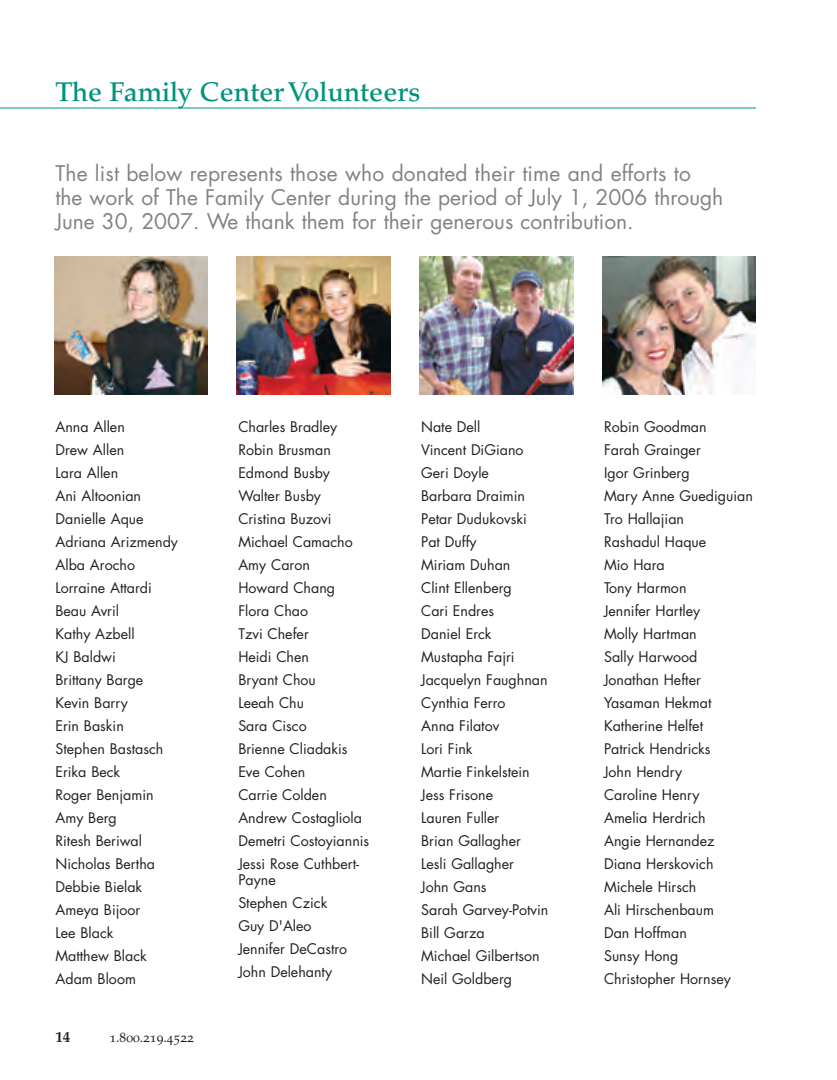
<style>
.page{position:relative;width:837px;height:1080px;background:#fff}
.page>*{position:absolute;margin:0;border:0;box-sizing:border-box;transform-origin:0 0}
.t1{font:500 27px "Palatino";color:#00937f}
.t2{font:21px/24px "Futura";color:#808285}
.t3{font:700 15px "Palatino";color:#231f20}
.t4{font:14.25px/23px "Futura";color:#231f20}
.t5{font:13.5px "Palatino SC";color:#231f20}
</style>
<div class="page">
<img style="left:420px;top:256px;width:153px;height:139px">
<img style="left:237px;top:256px;width:153px;height:139px">
<img style="left:603px;top:256px;width:153px;height:139px">
<img style="left:54px;top:257px;width:153px;height:138px">
<hr style="left:0;top:108px;width:756px;height:1px;background:#00937f">
<h1 class="t1" style="left:55px;top:81px;width:366px">The Family Center Volunteers</h1>
<h2 class="t2" style="left:55px;top:163px;width:669px">The list below represents those who donated their time and efforts to<br>the work of The Family Center during the period of July 1, 2006 through<br>June 30, 2007. We thank them for their generous contribution.</h2>
<p class="t4" style="left:55px;top:417px;width:124px">Anna Allen<br>Drew Allen<br>Lara Allen<br>Ani Altoonian<br>Danielle Aque<br>Adriana Arizmendy<br>Alba Arocho<br>Lorraine Attardi<br>Beau Avril<br>Kathy Azbell<br>KJ Baldwi<br>Brittany Barge<br>Kevin Barry<br>Erin Baskin<br>Stephen Bastasch<br>Erika Beck<br>Roger Benjamin<br>Amy Berg<br>Ritesh Beriwal<br>Nicholas Bertha<br>Debbie Bielak<br>Ameya Bijoor<br>Lee Black<br>Matthew Black<br>Adam Bloom</p>
<p class="t4" style="left:238px;top:417px;width:132px">Charles Bradley<br>Robin Brusman<br>Edmond Busby<br>Walter Busby<br>Cristina Buzovi<br>Michael Camacho<br>Amy Caron<br>Howard Chang<br>Flora Chao<br>Tzvi Chefer<br>Heidi Chen<br>Bryant Chou<br>Leeah Chu<br>Sara Cisco<br>Brienne Cliadakis<br>Eve Cohen<br>Carrie Colden<br>Andrew Costagliola<br>Demetri Costoyiannis<br>Jessi Rose Cuthbert-</p>
<p class="t4" style="left:238px;top:870px;width:110px">Payne<br>Stephen Czick<br>Guy D'Aleo<br>Jennifer DeCastro<br>John Delehanty</p>
<p class="t3" style="left:55px;top:1028px;width:16px">14</p>
<p class="t5" style="left:109px;top:1032px;width:86px">1.800.219.4522</p>
<p class="t4" style="left:421px;top:417px;width:129px">Nate Dell<br>Vincent DiGiano<br>Geri Doyle<br>Barbara Draimin<br>Petar Dudukovski<br>Pat Duffy<br>Miriam Duhan<br>Clint Ellenberg<br>Cari Endres<br>Daniel Erck<br>Mustapha Fajri<br>Jacquelyn Faughnan<br>Cynthia Ferro<br>Anna Filatov<br>Lori Fink<br>Martie Finkelstein<br>Jess Frisone<br>Lauren Fuller<br>Brian Gallagher<br>Lesli Gallagher<br>John Gans<br>Sarah Garvey-Potvin<br>Bill Garza<br>Michael Gilbertson<br>Neil Goldberg</p>
<p class="t4" style="left:604px;top:417px;width:150px">Robin Goodman<br>Farah Grainger<br>Igor Grinberg<br>Mary Anne Guediguian<br>Tro Hallajian<br>Rashadul Haque<br>Mio Hara<br>Tony Harmon<br>Jennifer Hartley<br>Molly Hartman<br>Sally Harwood<br>Jonathan Hefter<br>Yasaman Hekmat<br>Katherine Helfet<br>Patrick Hendricks<br>John Hendry<br>Caroline Henry<br>Amelia Herdrich<br>Angie Hernandez<br>Diana Herskovich<br>Michele Hirsch<br>Ali Hirschenbaum<br>Dan Hoffman<br>Sunsy Hong<br>Christopher Hornsey</p>
</div>
